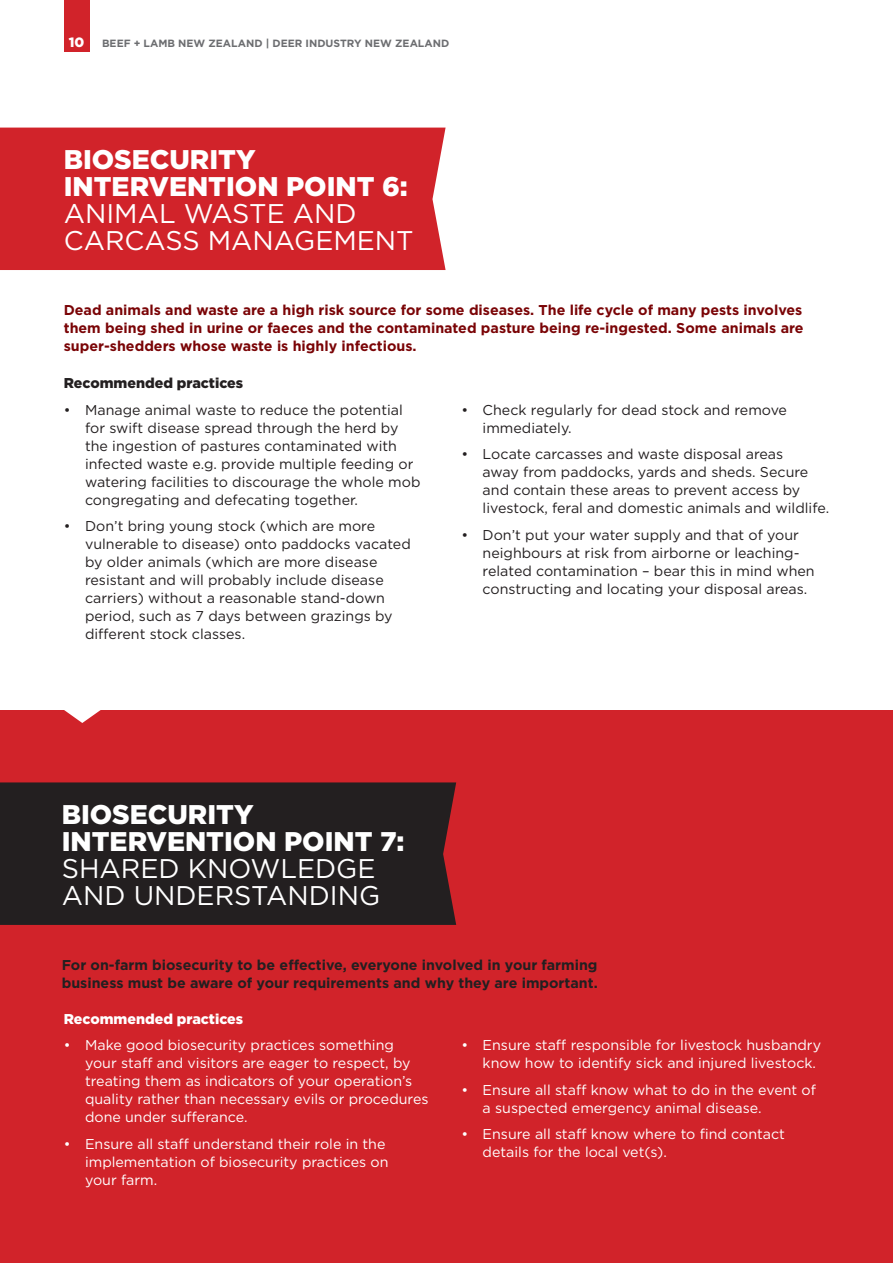
<style>
.page{position:relative;width:893px;height:1263px;background:#fff}
.page>*{position:absolute;margin:0;border:0;box-sizing:border-box;transform-origin:0 0}
.t1{font:27px/27px "Gotham";color:#fff}
.t2{font:900 27px/27px "Gotham";color:#fff}
.t3{font:14.25px/18px "Gotham";color:#231f20}
.t4{font:14.25px/18px "Gotham";color:#fff}
.t5{font:700 14.25px/18px "Gotham";color:#7a0406;text-align:justify}
.t6{font:700 14.25px/18px "Gotham";color:#231f20}
.t7{font:900 14.25px "Gotham";color:#231f20}
.t8{font:900 14.25px "Gotham";color:#fff}
.t9{font:900 13.5px "Gotham";color:#fff}
.t10{font:700 10.5px "Gotham";color:#6c6d70}
</style>
<div class="page">
<div style="left:64px;top:0;width:25px;height:51px;background:#d1232a"></div>
<div style="left:0;top:128px;width:446px;height:142px;background:#d1232a"></div>
<div style="left:0;top:710px;width:893px;height:553px;background:#d1232a"></div>
<div style="left:0;top:782px;width:456px;height:143px;background:#231f20"></div>
<svg style="left:64px;top:710px;width:37px;height:13px"></svg>
<p class="t9" style="left:69px;top:32px;width:17px">10</p>
<p class="t10" style="left:102px;top:36px;width:349px">BEEF + LAMB NEW ZEALAND | DEER INDUSTRY NEW ZEALAND</p>
<h1 class="t2" style="left:64px;top:146px;width:346px">BIOSECURITY<br>INTERVENTION POINT 6:</h1>
<h1 class="t1" style="left:64px;top:200px;width:351px">ANIMAL WASTE AND<br>CARCASS MANAGEMENT</h1>
<p class="t5" style="left:64px;top:301px;width:741px">Dead animals and waste are a high risk source for some diseases. The life cycle of many pests involves them being shed in urine or faeces and the contaminated pasture being re-ingested. Some animals are super-shedders whose waste is highly infectious.</p>
<p class="t7" style="left:64px;top:374px;width:181px">Recommended practices</p>
<p class="t3" style="left:85px;top:401px;width:337px;text-indent:-21px">• Manage animal waste to reduce the potential for swift disease spread through the herd by the ingestion of pastures contaminated with infected waste e.g. provide multiple feeding or watering facilities to discourage the whole mob congregating and defecating together.</p>
<p class="t3" style="left:85px;top:517px;width:327px;text-indent:-21px">• Don’t bring young stock (which are more vulnerable to disease) onto paddocks vacated by older animals (which are more disease resistant and will probably include disease carriers) without a reasonable stand-down period, such as 7 days between grazings by different stock classes.</p>
<p class="t3" style="left:483px;top:400px;width:306px;text-indent:-21px">• Check regularly for dead stock and remove immediately.</p>
<p class="t3" style="left:483px;top:445px;width:348px;text-indent:-21px">• Locate carcasses and waste disposal areas<br>away from paddocks, yards and sheds. Secure and contain these areas to prevent access by livestock, feral and domestic animals and wildlife.</p>
<p class="t3" style="left:483px;top:525px;width:333px;text-indent:-21px">• Don’t put your water supply and that of your neighbours at risk from airborne or leaching&shy;related contamination – bear this in mind when constructing and locating your disposal areas.</p>
<h1 class="t2" style="left:62px;top:801px;width:344px">BIOSECURITY<br>INTERVENTION POINT 7:</h1>
<h1 class="t1" style="left:62px;top:855px;width:320px">SHARED KNOWLEDGE<br>AND UNDERSTANDING</h1>
<p class="t6" style="left:62px;top:956px;width:537px">For on-farm biosecurity to be effective, everyone involved in your farming business must be aware of your requirements and why they are important.</p>
<p class="t8" style="left:64px;top:1009px;width:181px">Recommended practices</p>
<p class="t4" style="left:85px;top:1036px;width:345px;text-indent:-21px">• Make good biosecurity practices something your staff and visitors are eager to respect, by treating them as indicators of your operation’s quality rather than necessary evils or procedures done under sufferance.</p>
<p class="t4" style="left:85px;top:1134px;width:305px;text-indent:-21px">• Ensure all staff understand their role in the implementation of biosecurity practices on your farm.</p>
<p class="t4" style="left:483px;top:1036px;width:340px;text-indent:-21px">• Ensure staff responsible for livestock husbandry know how to identify sick and injured livestock.</p>
<p class="t4" style="left:483px;top:1080px;width:335px;text-indent:-21px">• Ensure all staff know what to do in the event of a suspected emergency animal disease.</p>
<p class="t4" style="left:483px;top:1125px;width:304px;text-indent:-21px">• Ensure all staff know where to find contact details for the local vet(s).</p>
</div>
